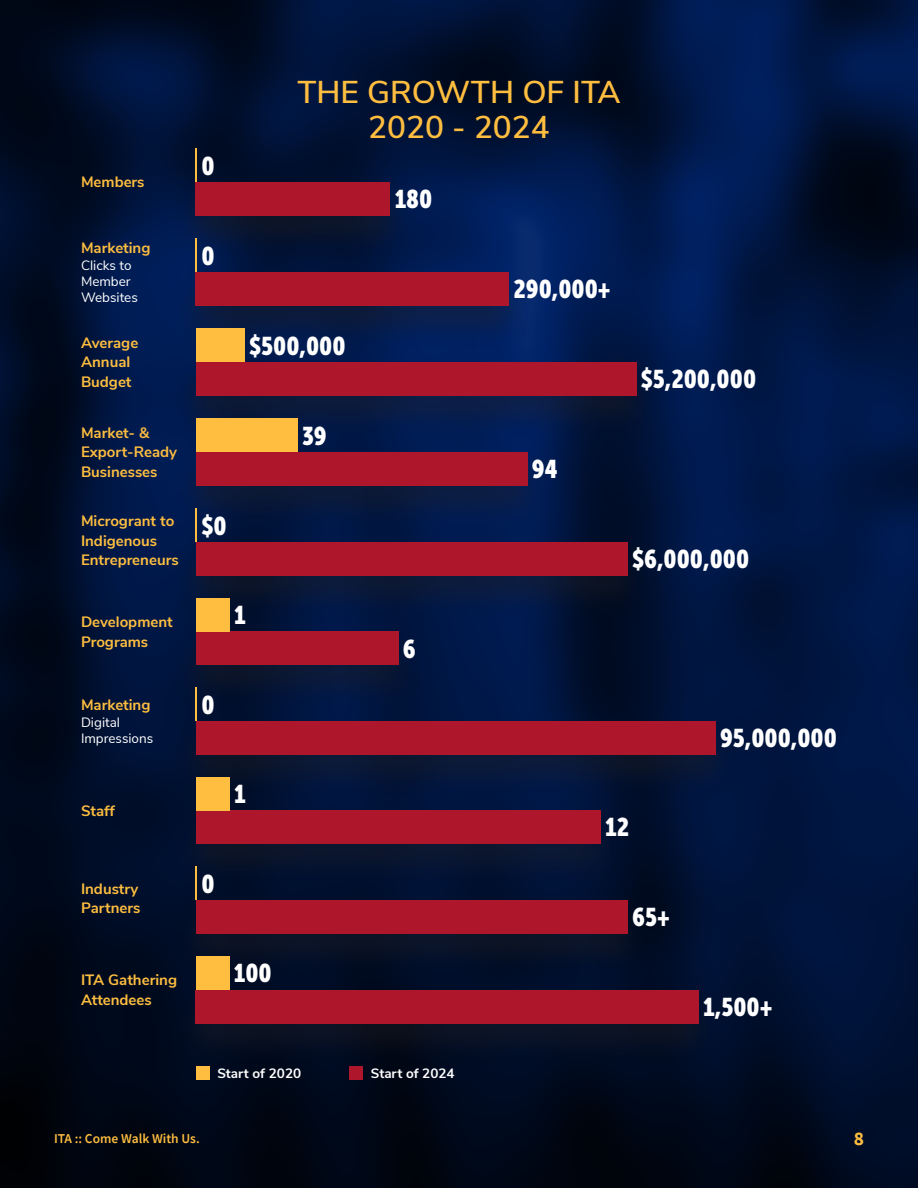
<style>
.page{position:relative;width:918px;height:1188px;background:#fff}
.page>*{position:absolute;margin:0;border:0;box-sizing:border-box;transform-origin:0 0}
.t1{font:600 31.5px/34.5px "Nunito Sans";color:#ffbe3f;text-align:center}
.TOC_body_text{font:25.5px "Museo Sans Cond 900";color:#fff}
.t2{font:700 19.5px "Source Sans Pro";color:#fdbd40}
.t3{font:700 15px/19.5px "Nunito Sans";color:#fdbd40}
.t4{font:13.5px/16.2px "Nunito Sans";color:#fff}
.t5{font:700 13.5px "Nunito Sans";color:#fff}
.t6{font:600 13.5px "Source Sans Pro";color:#fdbd40}
</style>
<div class="page">
<img style="left:0;top:0;width:918px;height:1188px">
<div style="left:173px;top:180px;width:240px;height:79px;background:#231f20;opacity:.4"></div>
<div style="left:196px;top:182px;width:194px;height:34px;background:#ae172b"></div>
<div style="left:173px;top:270px;width:359px;height:79px;background:#231f20;opacity:.4"></div>
<div style="left:196px;top:272px;width:313px;height:34px;background:#ae172b"></div>
<div style="left:173px;top:360px;width:486px;height:79px;background:#231f20;opacity:.4"></div>
<div style="left:196px;top:362px;width:440px;height:34px;background:#ae172b"></div>
<div style="left:173px;top:450px;width:377px;height:79px;background:#231f20;opacity:.4"></div>
<div style="left:196px;top:452px;width:331px;height:34px;background:#ae172b"></div>
<div style="left:173px;top:540px;width:477px;height:79px;background:#231f20;opacity:.4"></div>
<div style="left:196px;top:542px;width:432px;height:34px;background:#ae172b"></div>
<div style="left:173px;top:629px;width:248px;height:79px;background:#231f20;opacity:.4"></div>
<div style="left:196px;top:632px;width:202px;height:33px;background:#ae172b"></div>
<div style="left:173px;top:719px;width:565px;height:79px;background:#231f20;opacity:.4"></div>
<div style="left:196px;top:721px;width:520px;height:34px;background:#ae172b"></div>
<div style="left:173px;top:808px;width:450px;height:80px;background:#04132f"></div>
<div style="left:196px;top:811px;width:405px;height:33px;background:#ae172b"></div>
<div style="left:173px;top:898px;width:477px;height:79px;background:#041027"></div>
<div style="left:196px;top:900px;width:432px;height:34px;background:#ae172b"></div>
<div style="left:173px;top:987px;width:549px;height:80px;background:#231f20;opacity:.4"></div>
<div style="left:196px;top:990px;width:503px;height:33px;background:#ae172b"></div>
<hr style="left:196px;top:148px;width:1px;height:34px;background:#ffbe3f">
<hr style="left:196px;top:238px;width:1px;height:34px;background:#ffbe3f">
<div style="left:196px;top:328px;width:49px;height:34px;background:#ffbe3f"></div>
<div style="left:196px;top:418px;width:102px;height:34px;background:#ffbe3f"></div>
<hr style="left:196px;top:508px;width:1px;height:34px;background:#ffbe3f">
<div style="left:196px;top:598px;width:34px;height:34px;background:#ffbe3f"></div>
<hr style="left:196px;top:687px;width:1px;height:34px;background:#ffbe3f">
<div style="left:196px;top:777px;width:34px;height:34px;background:#ffbe3f"></div>
<hr style="left:196px;top:866px;width:1px;height:34px;background:#ffbe3f">
<div style="left:196px;top:956px;width:33px;height:34px;background:#ffbe3f"></div>
<div style="left:196px;top:1066px;width:13px;height:14px;background:#ffbe3f"></div>
<div style="left:349px;top:1066px;width:14px;height:14px;background:#ae172b"></div>
<p class="t3" style="left:81px;top:171px;width:65px">Members</p>
<p class="t3" style="left:81px;top:237px;width:71px">Marketing</p>
<p class="t4" style="left:81px;top:256px;width:58px">Clicks to<br>Member<br>Websites</p>
<p class="t3" style="left:81px;top:332px;width:59px">Average<br>Annual<br>Budget</p>
<p class="t3" style="left:81px;top:422px;width:98px">Market- &amp;<br>Export-Ready<br>Businesses</p>
<p class="t3" style="left:81px;top:510px;width:99px">Microgrant to<br>Indigenous<br>Entrepreneurs</p>
<p class="t3" style="left:81px;top:611px;width:93px">Development<br>Programs</p>
<p class="t3" style="left:81px;top:694px;width:71px">Marketing</p>
<p class="t4" style="left:81px;top:713px;width:74px">Digital<br>Impressions</p>
<p class="t3" style="left:81px;top:800px;width:35px">Staff</p>
<p class="t3" style="left:81px;top:878px;width:61px">Industry<br>Partners</p>
<p class="t3" style="left:81px;top:969px;width:98px">ITA Gathering<br>Attendees</p>
<p class="TOC_body_text" style="left:201px;top:151px;width:15px">0</p>
<h2 class="t1" style="left:297px;top:73px;width:325px">THE GROWTH OF ITA<br>2020 - 2024</h2>
<p class="TOC_body_text" style="left:395px;top:185px;width:39px">180</p>
<p class="TOC_body_text" style="left:201px;top:241px;width:15px">0</p>
<p class="TOC_body_text" style="left:249px;top:331px;width:98px">$500,000</p>
<p class="TOC_body_text" style="left:302px;top:421px;width:26px">39</p>
<p class="TOC_body_text" style="left:201px;top:511px;width:27px">$0</p>
<p class="TOC_body_text" style="left:234px;top:601px;width:13px">1</p>
<p class="TOC_body_text" style="left:201px;top:690px;width:15px">0</p>
<p class="TOC_body_text" style="left:234px;top:779px;width:13px">1</p>
<p class="TOC_body_text" style="left:403px;top:635px;width:14px">6</p>
<p class="TOC_body_text" style="left:513px;top:275px;width:99px">290,000+</p>
<p class="TOC_body_text" style="left:532px;top:455px;width:27px">94</p>
<p class="TOC_body_text" style="left:641px;top:365px;width:117px">$5,200,000</p>
<p class="TOC_body_text" style="left:632px;top:545px;width:118px">$6,000,000</p>
<p class="TOC_body_text" style="left:720px;top:724px;width:118px">95,000,000</p>
<p class="TOC_body_text" style="left:605px;top:813px;width:25px">12</p>
<p class="TOC_body_text" style="left:201px;top:869px;width:15px">0</p>
<p class="TOC_body_text" style="left:234px;top:958px;width:39px">100</p>
<p class="TOC_body_text" style="left:632px;top:903px;width:39px">65+</p>
<p class="TOC_body_text" style="left:703px;top:992px;width:71px">1,500+</p>
<p class="t5" style="left:217px;top:1063px;width:85px">Start of 2020</p>
<p class="t5" style="left:371px;top:1063px;width:85px">Start of 2024</p>
<p class="t6" style="left:54px;top:1130px;width:147px">ITA :: Come Walk With Us.</p>
<h3 class="t2" style="left:854px;top:1126px;width:12px">8</h3>
</div>
